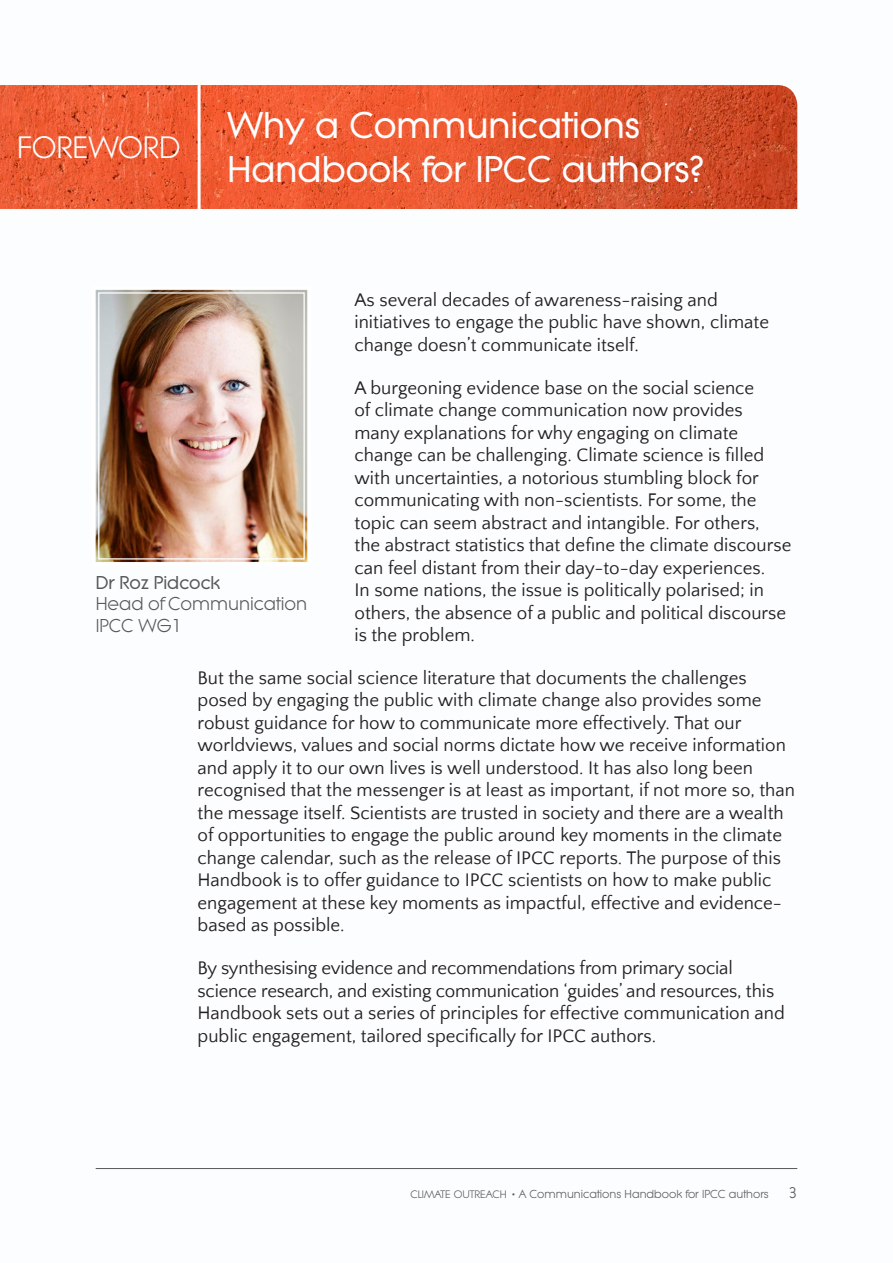
<style>
.page{position:relative;width:893px;height:1263px;background:#fff}
.page>*{position:absolute;margin:0;border:0;box-sizing:border-box;transform-origin:0 0}
.t1{font:700 36px/43.2px "Litera Serial";color:#fcfdfe}
.t2{font:30px "Litera Serial";color:#fcfdfe}
.t3{font:18.75px/22.5px "Quattrocento Sans";color:#231f20}
.t4{font:18px/21.6px "Litera Serial";color:#57585a}
.t5{font:700 18px "Litera Serial";color:#57585a}
.t6{font:15px "Litera Serial";color:#57585a}
.t7{font:11.25px "Litera Serial";color:#57585a}
.s1{font-size:10.5px}
.s2{font-family:"Quattrocento Sans";font-weight:700;font-size:15px}
</style>
<div class="page">
<hr style="left:96px;top:1168px;width:701px;height:1px;background:#57585a">
<img style="left:95px;top:289px;width:213px;height:273px">
<div style="left:98px;top:292px;width:207px;height:267px;border:1px solid #fff"></div>
<img style="left:0;top:85px;width:797px;height:124px">
<hr style="left:198px;top:85px;width:3px;height:124px;background:#fcfdfe">
<h2 class="t2" style="left:17px;top:130px;width:165px">FOREWORD</h2>
<h1 class="t1" style="left:228px;top:104px;width:478px">Why a Communications<br>Handbook for IPCC authors?</h1>
<p class="t3" style="left:354px;top:289px;width:416px">As several decades of awareness-raising and initiatives to engage the public have shown, climate change doesn’t communicate itself.</p>
<p class="t3" style="left:354px;top:377px;width:438px">A burgeoning evidence base on the social science<br>of climate change communication now provides many explanations for why engaging on climate change can be challenging. Climate science is filled with uncertainties, a notorious stumbling block for communicating with non-scientists. For some, the topic can seem abstract and intangible. For others,<br>the abstract statistics that define the climate discourse can feel distant from their day-to-day experiences.<br>In some nations, the issue is politically polarised; in others, the absence of a public and political discourse is the problem.</p>
<p class="t3" style="left:198px;top:667px;width:599px">But the same social science literature that documents the challenges posed by engaging the public with climate change also provides some robust guidance for how to communicate more effectively. That our worldviews, values and social norms dictate how we receive information and apply it to our own lives is well understood. It has also long been recognised that the messenger is at least as important, if not more so, than the message itself. Scientists are trusted in society and there are a wealth of opportunities to engage the public around key moments in the climate change calendar, such as the release of IPCC reports. The purpose of this Handbook is to offer guidance to IPCC scientists on how to make public engagement at these key moments as impactful, effective and evidence&shy;based as possible.</p>
<p class="t3" style="left:198px;top:957px;width:589px">By synthesising evidence and recommendations from primary social science research, and existing communication ‘guides’ and resources, this Handbook sets out a series of principles for effective communication and public engagement, tailored specifically for IPCC authors.</p>
<p class="t5" style="left:96px;top:572px;width:126px">Dr Roz Pidcock</p>
<p class="t4" style="left:96px;top:593px;width:213px">Head of Communication<br>IPCC WG1</p>
<p class="t7" style="left:411px;top:1187px;width:360px"><span class="s1">CLIMATE OUTREACH</span> <span class="s2">•</span> A Communications Handbook for IPCC authors</p>
<p class="t6" style="left:788px;top:1184px;width:10px">3</p>
</div>
